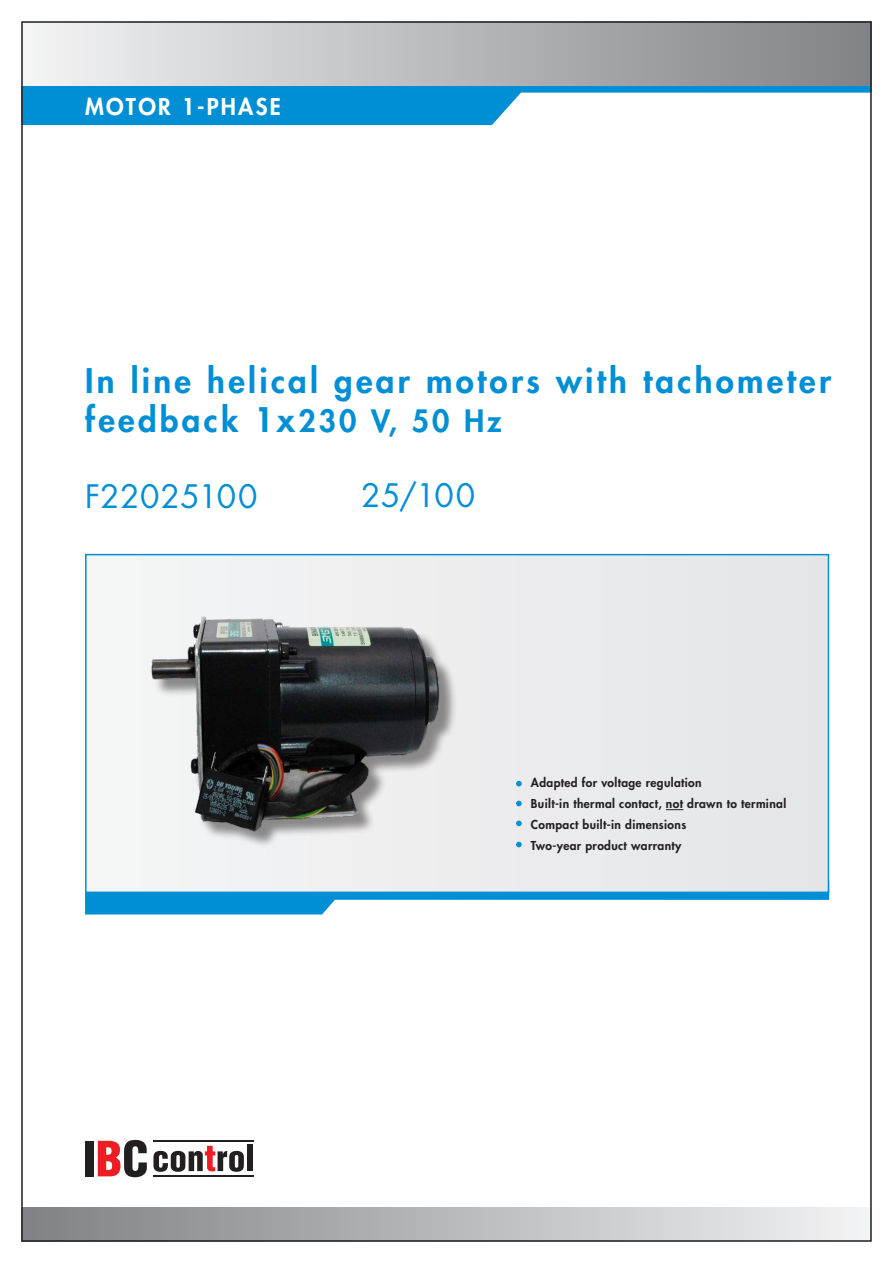
<style>
.page{position:relative;width:893px;height:1263px;background:#fff}
.page>*{position:absolute;margin:0;border:0;box-sizing:border-box;transform-origin:0 0}
.t1{font:800 33px/39.6px "Futura Std";letter-spacing:.1em;color:#008fd5}
.t2{font:31.5px "Futura Std";letter-spacing:.02em;color:#008fd5}
.t3{font:800 22.5px "Futura Std";letter-spacing:.1em;color:#fff}
.t4{font:800 12px/21px "Futura Std";letter-spacing:.03em;color:#231f20}
.s1{font-size:30px}
</style>
<div class="page">
<svg style="left:24px;top:85px;width:845px;height:8px;background:#2899d1"></svg>
<div style="left:21px;top:21px;width:851px;height:64px;background:linear-gradient(to right,#f3f4f5,#7f8185)"></div>
<div style="left:24px;top:89px;width:501px;height:36px;background:#008fd5"></div>
<svg style="left:21px;top:1208px;width:851px;height:34px;background:#b0b1b4"></svg>
<div style="left:85px;top:882px;width:744px;height:18px;background:#008fd5"></div>
<div style="left:85px;top:899px;width:256px;height:15px;background:#008fd5"></div>
<div style="left:86px;top:555px;width:742px;height:337px;background:#eaebec"></div>
<div style="left:85px;top:554px;width:744px;height:339px;border:2px solid #008fd5"></div>
<svg style="left:666px;top:809px;width:17px;height:1px"></svg>
<svg style="left:516px;top:801px;width:6px;height:5px"></svg>
<svg style="left:516px;top:820px;width:6px;height:6px"></svg>
<svg style="left:516px;top:842px;width:6px;height:5px"></svg>
<div style="left:154px;top:620px;width:303px;height:229px;background:#231f20;opacity:.5"></div>
<img style="left:151px;top:617px;width:297px;height:230px">
<svg style="left:516px;top:781px;width:6px;height:5px"></svg>
<div style="left:85px;top:1141px;width:8px;height:35px;background:#231f20"></div>
<svg style="left:98px;top:1140px;width:49px;height:37px"></svg>
<svg style="left:153px;top:1146px;width:91px;height:26px"></svg>
<div style="left:247px;top:1145px;width:6px;height:26px;background:#231f20"></div>
<hr style="left:153px;top:1140px;width:100px;height:2px;background:#231f20">
<hr style="left:153px;top:1175px;width:100px;height:2px;background:#231f20">
<h3 class="t3" style="left:85px;top:92px;width:197px">MOTOR 1-PHASE</h3>
<h1 class="t1" style="left:85px;top:361px;width:747px">In line helical gear motors with tachometer feedback 1x<span class="s1">230 V, 50 Hz</span></h1>
<h2 class="t2" style="left:85px;top:476px;width:174px">F22025100</h2>
<h2 class="t2" style="left:361px;top:476px;width:116px">25/100</h2>
<p class="t4" style="left:531px;top:772px;width:257px">Adapted for voltage regulation<br>Built-in thermal contact, not drawn to terminal Compact built-in dimensions<br>Two-year product warranty</p>
</div>
